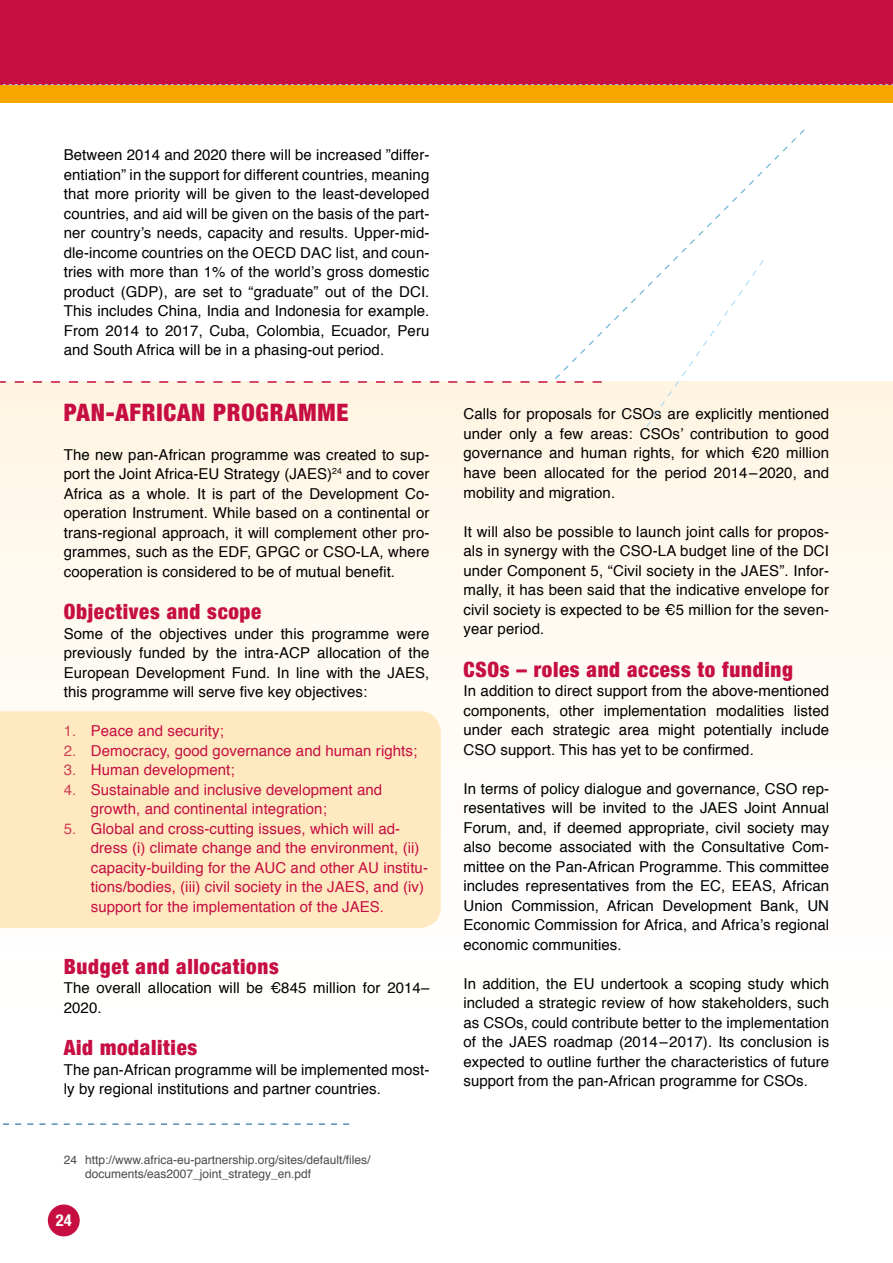
<style>
.page{position:relative;width:893px;height:1263px;background:#fff}
.page>*{position:absolute;margin:0;border:0;box-sizing:border-box;transform-origin:0 0}
.t1{font:900 condensed 24px "Helvetica Neue";letter-spacing:.035em;color:#c60e42}
.t2{font:900 condensed 21px "Helvetica Neue";letter-spacing:.035em;color:#c60e42}
.t3{font:700 condensed 16.5px "Helvetica Neue";color:#fff}
.t4{font:15px/19.5px "Helvetica";letter-spacing:.005em;color:#000;text-align:justify}
.t5{font:15px/19.5px "Helvetica";letter-spacing:.005em;color:#c60e42}
.t6{font:12px/13.5px "Helvetica";color:#4a4a49}
.s1{color:#ce3f56}
</style>
<div class="page">
<div style="left:48px;top:1204px;width:32px;height:32px;background:#c60e42;border-radius:50%"></div>
<div style="left:0;top:0;width:893px;height:102px;background:#c60e42"></div>
<div style="left:0;top:85px;width:893px;height:17px;background:#f7a600"></div>
<svg style="left:2px;top:84px;width:891px;height:1px"></svg>
<svg style="left:555px;top:129px;width:250px;height:253px"></svg>
<div style="left:0;top:382px;width:893px;height:716px;background:linear-gradient(to bottom,#fff6e6,#fff)"></div>
<div style="left:0;top:711px;width:441px;height:217px;background:#ffe9c0"></div>
<svg style="left:0;top:381px;width:602px;height:2px"></svg>
<svg style="left:3px;top:1124px;width:346px;height:1px"></svg>
<svg style="left:646px;top:259px;width:118px;height:169px"></svg>
<p class="t4" style="left:64px;top:146px;width:367px">Between 2014 and 2020 there will be increased ”differ&shy;entiation” in the support for different countries, meaning that more priority will be given to the least-developed countries, and aid will be given on the basis of the part&shy;ner country’s needs, capacity and results. Upper‐mid&shy;dle-income countries on the OECD DAC list, and coun&shy;tries with more than 1% of the world’s gross domestic product (GDP), are set to “graduate” out of the DCI.<br>This includes China, India and Indonesia for example.<br>From 2014 to 2017, Cuba, Colombia, Ecuador, Peru and South Africa will be in a phasing-out period.</p>
<h1 class="t1" style="left:64px;top:392px;width:115px">Pan-African</h1>
<h1 class="t1" style="left:213px;top:392px;width:29px">progra</h1>
<h1 class="t1" style="left:298px;top:392px;width:50px">mme</h1>
<p class="t4" style="left:64px;top:445px;width:367px">The new pan-African programme was created to sup&shy;port the Joint Africa-EU Strategy (JAES)<sup>24</sup> and to cover Africa as a whole. It is part of the Development Co&shy;operation Instrument. While based on a continental or trans-regional approach, it will complement other pro&shy;grammes, such as the EDF, GPGC or CSO-LA, where cooperation is considered to be of mutual benefit.</p>
<h2 class="t2" style="left:64px;top:594px;width:199px">Objectives and scope</h2>
<p class="t4" style="left:64px;top:624px;width:367px">Some of the objectives under this programme were previously funded by the intra-ACP allocation of the European Development Fund. In line with the JAES, this programme will serve five key objectives:</p>
<p class="t5" style="left:64px;top:722px;width:162px"><span class="s1">1.</span> Peace and security;</p>
<p class="t5" style="left:64px;top:741px;width:355px"><span class="s1">2.</span> Democracy, good governance and human rights;</p>
<p class="t5" style="left:64px;top:761px;width:172px"><span class="s1">3.</span> Human development;</p>
<p class="t5" style="left:91px;top:780px;width:293px;text-indent:-27px"><span class="s1">4.</span> Sustainable and inclusive development and growth, and continental integration;</p>
<p class="t5" style="left:91px;top:819px;width:339px;text-indent:-27px"><span class="s1">5.</span> Global and cross-cutting issues, which will ad&shy;dress (i) climate change and the environment, (ii) capacity-building for the AUC and other AU institu&shy;tions/bodies, (iii) civil society in the JAES, and (iv) support for the implementation of the JAES.</p>
<h2 class="t2" style="left:64px;top:949px;width:216px">Budget and allocations</h2>
<p class="t4" style="left:64px;top:979px;width:367px">The overall allocation will be €845 million for 2014–<br>2020.</p>
<h2 class="t2" style="left:64px;top:1031px;width:135px">Aid modalities</h2>
<p class="t4" style="left:64px;top:1060px;width:367px">The pan-African programme will be implemented most&shy;ly by regional institutions and partner countries.</p>
<p class="t6" style="left:85px;top:1154px;width:287px;text-indent:-21px">24 http://www.africa-eu-partnership.org/sites/default/files/ documents/eas2007_joint_strategy_en.pdf</p>
<p class="t3" style="left:56px;top:1207px;width:17px">24</p>
<p class="t4" style="left:463px;top:405px;width:367px">Calls for proposals for CSOs are explicitly mentioned under only a few areas: CSOs’ contribution to good governance and human rights, for which €20 million have been allocated for the period 2014–2020, and mobility and migration.</p>
<p class="t4" style="left:463px;top:522px;width:367px">It will also be possible to launch joint calls for propos&shy;als in synergy with the CSO-LA budget line of the DCI under Component 5, “Civil society in the JAES”. Infor&shy;mally, it has been said that the indicative envelope for civil society is expected to be €5 million for the seven&shy;year period.</p>
<h2 class="t2" style="left:463px;top:652px;width:331px">CSOs – roles and access to funding</h2>
<p class="t4" style="left:463px;top:681px;width:367px">In addition to direct support from the above-mentioned components, other implementation modalities listed under each strategic area might potentially include CSO support. This has yet to be confirmed.</p>
<p class="t4" style="left:463px;top:779px;width:367px">In terms of policy dialogue and governance, CSO rep&shy;resentatives will be invited to the JAES Joint Annual Forum, and, if deemed appropriate, civil society may also become associated with the Consultative Com&shy;mittee on the Pan-African Programme. This committee includes representatives from the EC, EEAS, African Union Commission, African Development Bank, UN Economic Commission for Africa, and Africa’s regional economic communities.</p>
<p class="t4" style="left:463px;top:974px;width:367px">In addition, the EU undertook a scoping study which included a strategic review of how stakeholders, such as CSOs, could contribute better to the implementation of the JAES roadmap (2014–2017). Its conclusion is expected to outline further the characteristics of future support from the pan-African programme for CSOs.</p>
</div>
